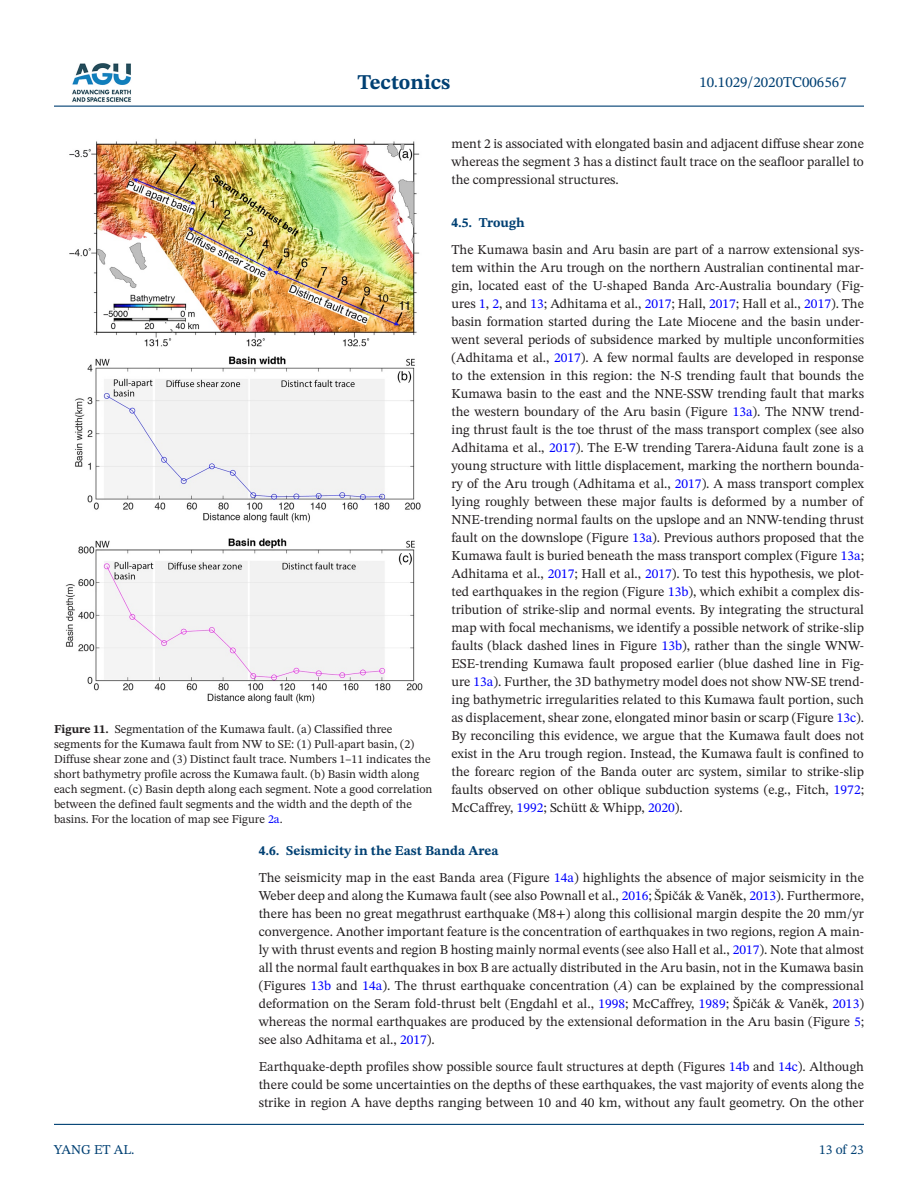
<style>
.page{position:relative;width:918px;height:1188px;background:#fff}
.page>*{position:absolute;margin:0;border:0;box-sizing:border-box;transform-origin:0 0}
.t1{font:700 21px "STIX Two Text";color:#004073}
.t2{font:15px "STIX Two Text";color:#004073}
.t3{font:13.5px/18px "STIX Two Text";color:#231f20;text-align:justify}
.t4{font:13.5px "STIX Two Text";color:#004073}
.t5{font:700 13.5px "STIX Two Text";color:#004073}
.t6{font:12px/15px "STIX Two Text";color:#231f20}
.s1{color:#00f}
.s2{font-weight:700;color:#004073}
.s3{font-style:italic}
.s4{font-weight:700}
</style>
<div class="page">
<hr style="left:54px;top:106px;width:810px;height:1px;background:#004073">
<hr style="left:54px;top:1124px;width:810px;height:1px;background:#004073">
<img style="left:72px;top:63px;width:59px;height:39px">
<img style="left:65px;top:138px;width:358px;height:566px">
<h1 class="t1" style="left:357px;top:67px;width:95px">Tectonics</h1>
<p class="t2" style="left:699px;top:72px;width:149px">10.1029/2020TC006567</p>
<p class="t3" style="left:452px;top:134px;width:414px">ment 2 is associated with elongated basin and adjacent diffuse shear zone whereas the segment 3 has a distinct fault trace on the seafloor parallel to the compressional structures.</p>
<p class="t5" style="left:452px;top:213px;width:75px">4.5. Trough</p>
<p class="t3" style="left:451px;top:240px;width:414px">The Kumawa basin and Aru basin are part of a narrow extensional sys&shy;tem within the Aru trough on the northern Australian continental mar&shy;gin, located east of the U-shaped Banda Arc-Australia boundary (Fig&shy;ures <span class="s1">1</span>, <span class="s1">2</span>, and <span class="s1">13</span>; Adhitama et al., <span class="s1">2017</span>; Hall, <span class="s1">2017</span>; Hall et al., <span class="s1">2017</span>). The basin formation started during the Late Miocene and the basin under&shy;went several periods of subsidence marked by multiple unconformities (Adhitama et al., <span class="s1">2017</span>). A few normal faults are developed in response to the extension in this region: the N-S trending fault that bounds the Kumawa basin to the east and the NNE-SSW trending fault that marks the western boundary of the Aru basin (Figure <span class="s1">13a</span>). The NNW trend&shy;ing thrust fault is the toe thrust of the mass transport complex (see also Adhitama et al., <span class="s1">2017</span>). The E-W trending Tarera-Aiduna fault zone is a young structure with little displacement, marking the northern bounda&shy;ry of the Aru trough (Adhitama et al., <span class="s1">2017</span>). A mass transport complex lying roughly between these major faults is deformed by a number of NNE-trending normal faults on the upslope and an NNW-tending thrust fault on the downslope (Figure <span class="s1">13a</span>). Previous authors proposed that the Kumawa fault is buried beneath the mass transport complex (Figure <span class="s1">13a</span>; Adhitama et al., <span class="s1">2017</span>; Hall et al., <span class="s1">2017</span>). To test this hypothesis, we plot&shy;ted earthquakes in the region (Figure <span class="s1">13b</span>), which exhibit a complex dis&shy;tribution of strike-slip and normal events. By integrating the structural map with focal mechanisms, we identify a possible network of strike-slip faults (black dashed lines in Figure <span class="s1">13b</span>), rather than the single WNW-ESE-trending Kumawa fault proposed earlier (blue dashed line in Fig&shy;ure <span class="s1">13a</span>). Further, the 3D bathymetry model does not show NW-SE trend&shy;ing bathymetric irregularities related to this Kumawa fault portion, such as displacement, shear zone, elongated minor basin or scarp (Figure <span class="s1">13c</span>).<br>By reconciling this evidence, we argue that the Kumawa fault does not exist in the Aru trough region. Instead, the Kumawa fault is confined to the forearc region of the Banda outer arc system, similar to strike-slip faults observed on other oblique subduction systems (e.g., Fitch, <span class="s1">1972</span>; McCaffrey, <span class="s1">1992</span>; Schütt &amp; Whipp, <span class="s1">2020</span>).</p>
<p class="t3" style="left:259px;top:837px;width:607px;line-height:27px"><span class="s2">4.6. Seismicity in the East Banda Area<br></span>The seismicity map in the east Banda area (Figure <span class="s1">14a</span>) highlights the absence of major seismicity in the</p>
<p class="t3" style="left:259px;top:887px;width:607px">Weber deep and along the Kumawa fault (see also Pownall et al., <span class="s1">2016</span>; Špičák &amp; Vaněk, <span class="s1">2013</span>). Furthermore, there has been no great megathrust earthquake (M8+) along this collisional margin despite the 20 mm/yr convergence. Another important feature is the concentration of earthquakes in two regions, region A main&shy;ly with thrust events and region B hosting mainly normal events (see also Hall et al., <span class="s1">2017</span>). Note that almost all the normal fault earthquakes in box B are actually distributed in the Aru basin, not in the Kumawa basin (Figures <span class="s1">13b</span> and <span class="s1">14a</span>). The thrust earthquake concentration (<span class="s3">A</span>) can be explained by the compressional deformation on the Seram fold-thrust belt (Engdahl et al., <span class="s1">1998</span>; McCaffrey, <span class="s1">1989</span>; Špičák &amp; Vaněk, <span class="s1">2013</span>) whereas the normal earthquakes are produced by the extensional deformation in the Aru basin (Figure <span class="s1">5</span>; see also Adhitama et al., <span class="s1">2017</span>).</p>
<p class="t3" style="left:259px;top:1058px;width:607px">Earthquake-depth profiles show possible source fault structures at depth (Figures <span class="s1">14b</span> and <span class="s1">14c</span>). Although there could be some uncertainties on the depths of these earthquakes, the vast majority of events along the strike in region A have depths ranging between 10 and 40 km, without any fault geometry. On the other</p>
<p class="t6" style="left:54px;top:722px;width:380px"><span class="s4">Figure 11.</span> Segmentation of the Kumawa fault. (a) Classified three segments for the Kumawa fault from NW to SE: (1) Pull-apart basin, (2)<br>Diffuse shear zone and (3) Distinct fault trace. Numbers 1–11 indicates the short bathymetry profile across the Kumawa fault. (b) Basin width along each segment. (c) Basin depth along each segment. Note a good correlation between the defined fault segments and the width and the depth of the basins. For the location of map see Figure <span class="s1">2a</span>.</p>
<p class="t4" style="left:54px;top:1140px;width:82px">YANG ET AL.</p>
<p class="t4" style="left:819px;top:1140px;width:46px">13 of 23</p>
</div>
